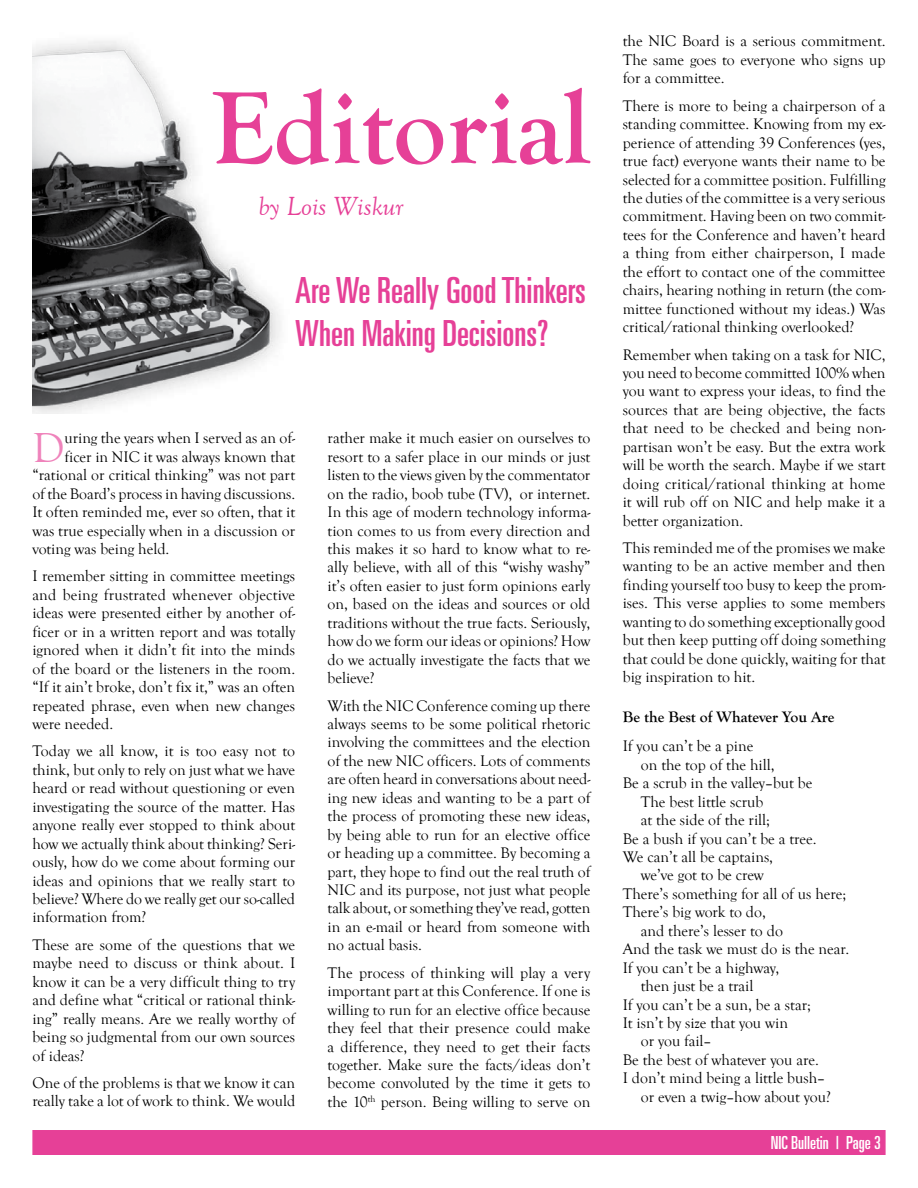
<style>
.page{position:relative;width:918px;height:1188px;background:#fff}
.page>*{position:absolute;margin:0;border:0;box-sizing:border-box;transform-origin:0 0}
.t1{font:43.2px "Goudy Old Style T";color:#ef83bb}
.t2{font:ultra-condensed 36px/43.2px "Univers";color:#e64097}
.t3{font:italic 27px "Goudy Old Style T";color:#e64097}
.t4{font:ultra-condensed 18px "Univers";color:#fff}
.t5{font:15.75px/18.5px "Goudy Old Style T";color:#000;text-align:justify}
.t6{font:700 15.75px "Goudy Old Style T";color:#000}
</style>
<div class="page">
<div style="left:32px;top:1130px;width:854px;height:25px;background:#e64097"></div>
<img style="left:32px;top:41px;width:249px;height:373px">
<svg style="left:213px;top:88px;width:377px;height:77px"></svg>
<h3 class="t3" style="left:258px;top:191px;width:147px">by Lois Wiskur</h3>
<h2 class="t2" style="left:295px;top:268px;width:292px">Are We Really Good Thinkers<br>When Making Decisions?</h2>
<h1 class="t1" style="left:32px;top:424px;width:34px">D</h1>
<p class="t5" style="left:64px;top:429px;width:232px">uring the years when I served as an of-</p>
<p class="t5" style="left:64px;top:448px;width:232px">ficer in NIC it was always known that</p>
<p class="t5" style="left:32px;top:466px;width:264px">“rational or critical thinking” was not part</p>
<p class="t5" style="left:32px;top:485px;width:264px">of the Board’s process in having discussions.</p>
<p class="t5" style="left:32px;top:503px;width:264px">It often reminded me, ever so often, that it</p>
<p class="t5" style="left:32px;top:522px;width:264px">was true especially when in a discussion or</p>
<p class="t5" style="left:32px;top:540px;width:139px">voting was being held.</p>
<p class="t5" style="left:32px;top:567px;width:264px">I remember sitting in committee meetings and being frustrated whenever objective ideas were presented either by another of&shy;ficer or in a written report and was totally ignored when it didn’t fit into the minds of the board or the listeners in the room. “If it ain’t broke, don’t fix it,” was an often repeated phrase, even when new changes were needed.</p>
<p class="t5" style="left:32px;top:742px;width:264px">Today we all know, it is too easy not to think, but only to rely on just what we have heard or read without questioning or even investigating the source of the matter. Has anyone really ever stopped to think about how we actually think about thinking? Seri&shy;ously, how do we come about forming our ideas and opinions that we really start to believe? Where do we really get our so-called information from?</p>
<p class="t5" style="left:32px;top:936px;width:264px">These are some of the questions that we maybe need to discuss or think about. I know it can be a very difficult thing to try and define what “critical or rational think&shy;ing” really means. Are we really worthy of being so judgmental from our own sources of ideas?</p>
<p class="t5" style="left:32px;top:1074px;width:264px">One of the problems is that we know it can really take a lot of work to think. We would</p>
<p class="t5" style="left:328px;top:429px;width:264px">rather make it much easier on ourselves to resort to a safer place in our minds or just listen to the views given by the commentator on the radio, boob tube (TV), or internet.<br>In this age of modern technology informa&shy;tion comes to us from every direction and this makes it so hard to know what to re&shy;ally believe, with all of this “wishy washy” it’s often easier to just form opinions early on, based on the ideas and sources or old traditions without the true facts. Seriously, how do we form our ideas or opinions? How do we actually investigate the facts that we believe?</p>
<p class="t5" style="left:328px;top:697px;width:264px">With the NIC Conference coming up there always seems to be some political rhetoric involving the committees and the election of the new NIC officers. Lots of comments are often heard in conversations about need&shy;ing new ideas and wanting to be a part of the process of promoting these new ideas, by being able to run for an elective office or heading up a committee. By becoming a part, they hope to find out the real truth of NIC and its purpose, not just what people talk about, or something they’ve read, gotten in an e-mail or heard from someone with no actual basis.</p>
<p class="t5" style="left:328px;top:964px;width:264px">The process of thinking will play a very important part at this Conference. If one is willing to run for an elective office because they feel that their presence could make a difference, they need to get their facts together. Make sure the facts/ideas don’t become convoluted by the time it gets to the 10<sup>th</sup> person. Being willing to serve on</p>
<p class="t5" style="left:623px;top:32px;width:264px">the NIC Board is a serious commitment.<br>The same goes to everyone who signs up for a committee.</p>
<p class="t5" style="left:623px;top:97px;width:264px">There is more to being a chairperson of a standing committee. Knowing from my ex&shy;perience of attending 39 Conferences (yes, true fact) everyone wants their name to be selected for a committee position. Fulfilling the duties of the committee is a very serious commitment. Having been on two commit&shy;tees for the Conference and haven’t heard a thing from either chairperson, I made the effort to contact one of the committee chairs, hearing nothing in return (the com&shy;mittee functioned without my ideas.) Was critical/rational thinking overlooked?</p>
<p class="t5" style="left:623px;top:346px;width:264px">Remember when taking on a task for NIC, you need to become committed 100% when you want to express your ideas, to find the sources that are being objective, the facts that need to be checked and being non&shy;partisan won’t be easy. But the extra work will be worth the search. Maybe if we start doing critical/rational thinking at home it will rub off on NIC and help make it a better organization.</p>
<p class="t5" style="left:623px;top:539px;width:264px">This reminded me of the promises we make wanting to be an active member and then finding yourself too busy to keep the prom&shy;ises. This verse applies to some members wanting to do something exceptionally good but then keep putting off doing something that could be done quickly, waiting for that big inspiration to hit.</p>
<p class="t6" style="left:623px;top:708px;width:213px">Be the Best of Whatever You Are</p>
<p class="t5" style="left:623px;top:737px;width:132px">If you can’t be a pine</p>
<p class="t5" style="left:641px;top:756px;width:135px">on the top of the hill,</p>
<p class="t5" style="left:623px;top:774px;width:191px">Be a scrub in the valley–but be</p>
<p class="t5" style="left:641px;top:793px;width:124px">The best little scrub</p>
<p class="t5" style="left:641px;top:811px;width:131px">at the side of the rill;</p>
<p class="t5" style="left:623px;top:830px;width:195px">Be a bush if you can’t be a tree.</p>
<p class="t5" style="left:623px;top:848px;width:152px">We can’t all be captains,</p>
<p class="t5" style="left:641px;top:866px;width:125px">we’ve got to be crew</p>
<p class="t5" style="left:623px;top:885px;width:225px">There’s something for all of us here;</p>
<p class="t5" style="left:623px;top:903px;width:145px">There’s big work to do,</p>
<p class="t5" style="left:641px;top:922px;width:144px">and there’s lesser to do</p>
<p class="t5" style="left:623px;top:940px;width:228px">And the task we must do is the near.</p>
<p class="t5" style="left:623px;top:959px;width:158px">If you can’t be a highway,</p>
<p class="t5" style="left:641px;top:977px;width:114px">then just be a trail</p>
<p class="t5" style="left:623px;top:996px;width:190px">If you can’t be a sun, be a star;</p>
<p class="t5" style="left:623px;top:1014px;width:167px">It isn’t by size that you win</p>
<p class="t5" style="left:641px;top:1032px;width:72px">or you fail–</p>
<p class="t5" style="left:623px;top:1051px;width:198px">Be the best of whatever you are.</p>
<p class="t5" style="left:623px;top:1069px;width:204px">I don’t mind being a little bush–</p>
<p class="t5" style="left:641px;top:1088px;width:191px">or even a twig–how about you?</p>
<p class="t4" style="left:771px;top:1133px;width:112px">NIC Bulletin | Page 3</p>
</div>
